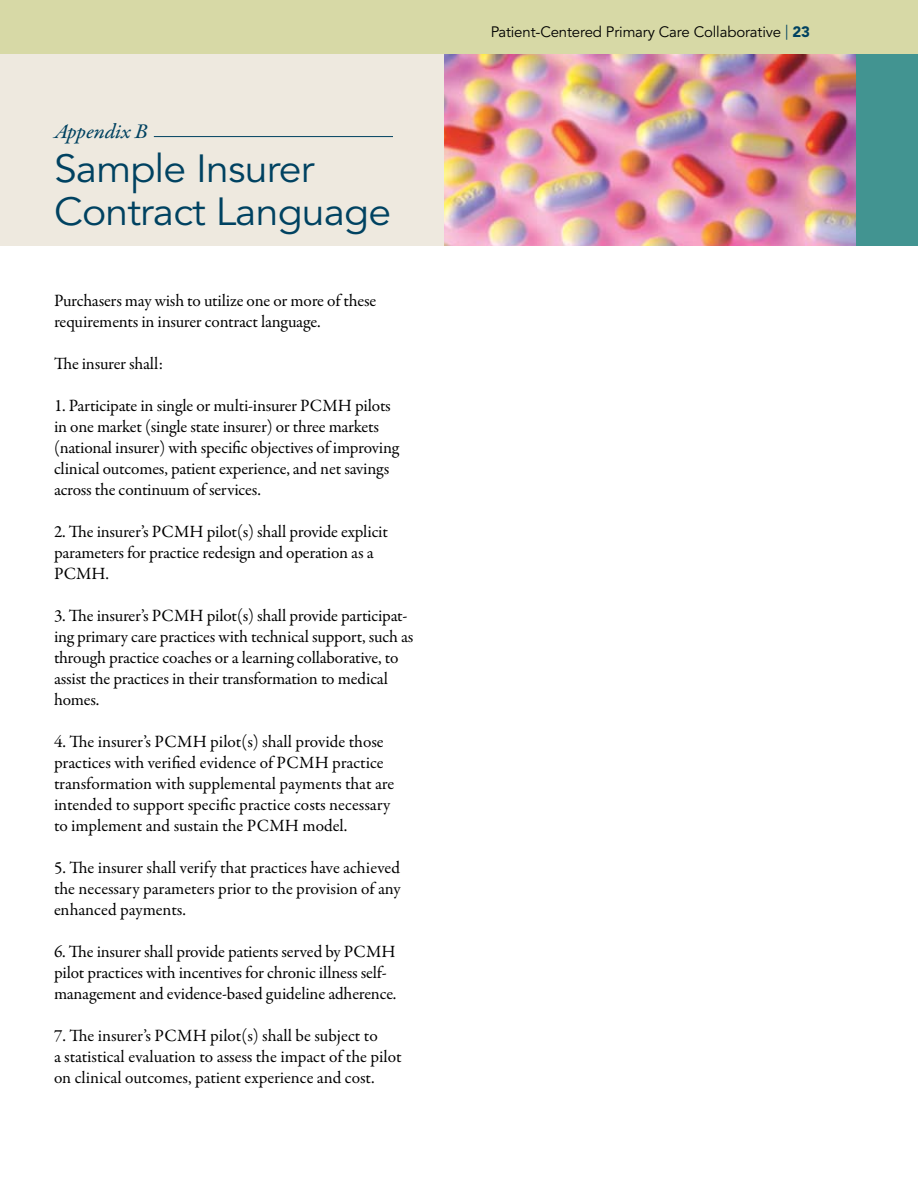
<style>
.page{position:relative;width:918px;height:1188px;background:#fff}
.page>*{position:absolute;margin:0;border:0;box-sizing:border-box;transform-origin:0 0}
.t1{font:39px/43.5px "Avenir LT Std";letter-spacing:-.02em;color:#004261;scale:1.05 1}
.t2{font:21px "Garamond Premr Pro Med It";letter-spacing:-.01em;color:#004261;scale:1.05 1}
.t3{font:17.4px/21px "Garamond Premr Pro";letter-spacing:-.01em;color:#000}
.t4{font:15px "Avenir LT Std";letter-spacing:-.01em;color:#000}
.s1{color:#004261}
.s2{font-weight:900;color:#004261}
</style>
<div class="page">
<div style="left:0;top:0;width:918px;height:246px;background:#eee9df"></div>
<img style="left:444px;top:54px;width:412px;height:192px">
<div style="left:856px;top:48px;width:62px;height:198px;background:#429491"></div>
<hr style="left:154px;top:136px;width:239px;height:1px;background:#004261">
<div style="left:0;top:0;width:918px;height:54px;background:#d7d9a6"></div>
<p class="t2" style="left:54px;top:118px;width:91px">Appendix B</p>
<h1 class="t1" style="left:54px;top:147px;width:323px">Sample Insurer<br>Contract Language</h1>
<p class="t3" style="left:54px;top:290px;width:324px">Purchasers may wish to utilize one or more of these requirements in insurer contract language.</p>
<p class="t3" style="left:54px;top:353px;width:111px">The insurer shall:</p>
<p class="t3" style="left:54px;top:395px;width:347px">1. Participate in single or multi-insurer PCMH pilots in one market (single state insurer) or three markets (national insurer) with specific objectives of improving clinical outcomes, patient experience, and net savings across the continuum of services.</p>
<p class="t3" style="left:54px;top:521px;width:336px">2. The insurer’s PCMH pilot(s) shall provide explicit parameters for practice redesign and operation as a<br>PCMH.</p>
<p class="t3" style="left:54px;top:605px;width:361px">3. The insurer’s PCMH pilot(s) shall provide participat&shy;ing primary care practices with technical support, such as through practice coaches or a learning collaborative, to assist the practices in their transformation to medical homes.</p>
<p class="t3" style="left:54px;top:731px;width:342px">4. The insurer’s PCMH pilot(s) shall provide those practices with verified evidence of PCMH practice transformation with supplemental payments that are intended to support specific practice costs necessary to implement and sustain the PCMH model.</p>
<p class="t3" style="left:54px;top:857px;width:348px;text-align:justify">5. The insurer shall verify that practices have achieved the necessary parameters prior to the provision of any enhanced payments.</p>
<p class="t3" style="left:54px;top:941px;width:344px">6. The insurer shall provide patients served by PCMH pilot practices with incentives for chronic illness self&shy;management and evidence-based guideline adherence.</p>
<p class="t3" style="left:54px;top:1025px;width:349px">7. The insurer’s PCMH pilot(s) shall be subject to<br>a statistical evaluation to assess the impact of the pilot on clinical outcomes, patient experience and cost.</p>
<p class="t4" style="left:491px;top:23px;width:311px">Patient-Centered Primary Care Collaborative <span class="s1">|</span> <span class="s2">23</span></p>
</div>
